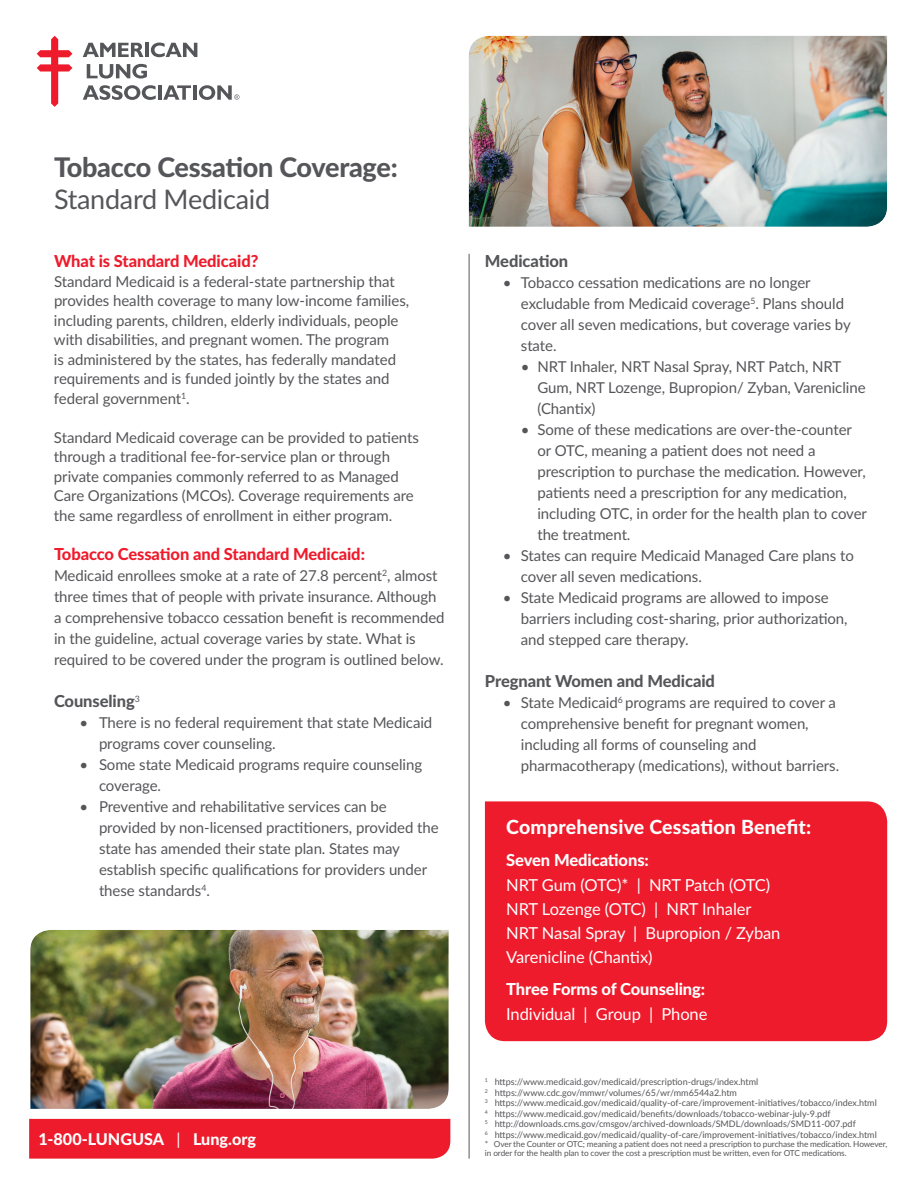
<style>
.page{position:relative;width:918px;height:1188px;background:#fff}
.page>*{position:absolute;margin:0;border:0;box-sizing:border-box;transform-origin:0 0}
.t1{font:800 27px "Lato";letter-spacing:-.015em;color:#555659}
.t2{font:27px "Lato";letter-spacing:-.01em;color:#555659}
.t3{font:800 19.5px "Lato";letter-spacing:.01em;color:#fff}
.t4{font:16.5px/24px "Lato";letter-spacing:-.005em;color:#fff}
.t5{font:800 16.5px "Lato";letter-spacing:-.005em;color:#ee1b2c}
.t6{font:800 16.5px "Lato";letter-spacing:-.005em;color:#555659}
.t7{font:800 16.5px "Lato";letter-spacing:-.005em;color:#fff}
.t8{font:800 16.2px "Lato";color:#fff}
.t9{font:15px/21px "Lato";letter-spacing:-.005em;color:#555659}
.t10{font:9px/10.5px "Lato";color:#555659}
.t11{font:8.25px/9px "Lato";letter-spacing:-.01em;color:#555659}
.s1{font-weight:400}
</style>
<div class="page">
<div style="left:467px;top:35px;width:421px;height:194px;background:#231f20;opacity:.2"></div>
<div style="left:29px;top:1119px;width:421px;height:40px;background:#ee1b2c"></div>
<hr style="left:469px;top:254px;width:1px;height:905px;background:#555659">
<svg style="left:83px;top:43px;width:60px;height:14px"></svg>
<hr style="left:145px;top:43px;width:3px;height:14px;background:#555659">
<svg style="left:151px;top:43px;width:46px;height:14px"></svg>
<svg style="left:87px;top:64px;width:60px;height:15px"></svg>
<svg style="left:83px;top:85px;width:73px;height:15px"></svg>
<hr style="left:158px;top:85px;width:4px;height:15px;background:#555659">
<svg style="left:163px;top:85px;width:28px;height:15px"></svg>
<hr style="left:193px;top:85px;width:3px;height:15px;background:#555659">
<svg style="left:199px;top:85px;width:40px;height:15px"></svg>
<svg style="left:37px;top:36px;width:35px;height:71px"></svg>
<div style="left:28px;top:928px;width:422px;height:182px;background:#231f20;opacity:.2"></div>
<div style="left:485px;top:801px;width:402px;height:240px;background:#ee1b2c"></div>
<h1 class="t1" style="left:54px;top:147px;width:345px">Tobacco Cessation Coverage:</h1>
<h1 class="t2" style="left:54px;top:180px;width:218px">Standard Medicaid</h1>
<p class="t5" style="left:54px;top:249px;width:206px">What is Standard Medicaid?</p>
<p class="t9" style="left:54px;top:271px;width:357px;line-height:19.5px">Standard Medicaid is a federal-state partnership that provides health coverage to many low-income families, including parents, children, elderly individuals, people with disabilities, and pregnant women. The program<br>is administered by the states, has federally mandated requirements and is funded jointly by the states and federal government<sup>1</sup>.</p>
<p class="t9" style="left:54px;top:427px;width:366px;line-height:19.5px">Standard Medicaid coverage can be provided to patients through a traditional fee-for-service plan or through private companies commonly referred to as Managed Care Organizations (MCOs). Coverage requirements are the same regardless of enrollment in either program.</p>
<p class="t5" style="left:54px;top:541px;width:312px">Tobacco Cessation and Standard Medicaid:</p>
<p class="t9" style="left:54px;top:564px;width:392px">Medicaid enrollees smoke at a rate of 27.8 percent<sup>2</sup>, almost three times that of people with private insurance. Although a comprehensive tobacco cessation benefit is recommended in the guideline, actual coverage varies by state. What is required to be covered under the program is outlined below.</p>
<p class="t6" style="left:54px;top:688px;width:87px">Counseling<sup>3</sup></p>
<p class="t9" style="left:99px;top:711px;width:335px;text-indent:-19px">• There is no federal requirement that state Medicaid programs cover counseling.</p>
<p class="t9" style="left:99px;top:753px;width:325px;text-indent:-19px">• Some state Medicaid programs require counseling coverage.</p>
<p class="t9" style="left:99px;top:795px;width:341px;text-indent:-20px">• Preventive and rehabilitative services can be provided by non-licensed practitioners, provided the state has amended their state plan. States may establish specific qualifications for providers under these standards<sup>4</sup>.</p>
<p class="t8" style="left:39px;top:1127px;width:219px">1-800-LUNGUSA <span class="s1">|</span> Lung.org</p>
<p class="t6" style="left:485px;top:249px;width:85px">Medication</p>
<p class="t9" style="left:521px;top:271px;width:331px;text-indent:-18px">• Tobacco cessation medications are no longer excludable from Medicaid coverage<sup>5</sup>. Plans should cover all seven medications, but coverage varies by state.</p>
<p class="t9" style="left:537px;top:355px;width:330px;text-indent:-16px">• NRT Inhaler, NRT Nasal Spray, NRT Patch, NRT<br>Gum, NRT Lozenge, Bupropion/ Zyban, Varenicline (Chantix)</p>
<p class="t9" style="left:537px;top:418px;width:331px;text-indent:-16px">• Some of these medications are over-the-counter or OTC, meaning a patient does not need a prescription to purchase the medication. However, patients need a prescription for any medication, including OTC, in order for the health plan to cover the treatment.</p>
<p class="t9" style="left:521px;top:544px;width:334px;text-indent:-18px">• States can require Medicaid Managed Care plans to cover all seven medications.</p>
<p class="t9" style="left:521px;top:586px;width:328px;text-indent:-18px">• State Medicaid programs are allowed to impose barriers including cost-sharing, prior authorization, and stepped care therapy.</p>
<p class="t6" style="left:485px;top:669px;width:232px">Pregnant Women and Medicaid</p>
<p class="t9" style="left:521px;top:691px;width:320px;text-indent:-18px">• State Medicaid<sup>6</sup> programs are required to cover a comprehensive benefit for pregnant women, including all forms of counseling and pharmacotherapy (medications), without barriers.</p>
<h2 class="t3" style="left:506px;top:813px;width:306px">Comprehensive Cessation Benefit:</h2>
<p class="t7" style="left:506px;top:848px;width:144px">Seven Medications:</p>
<p class="t4" style="left:506px;top:873px;width:276px">NRT Gum (OTC)* | NRT Patch (OTC)<br>NRT Lozenge (OTC) | NRT Inhaler<br>NRT Nasal Spray | Bupropion / Zyban<br>Varenicline (Chantix)</p>
<p class="t7" style="left:506px;top:977px;width:200px">Three Forms of Counseling:</p>
<p class="t4" style="left:506px;top:1002px;width:203px">Individual | Group | Phone</p>
<p class="t10" style="left:485px;top:1076px;width:393px"><sup>1</sup> https://www.medicaid.gov/medicaid/prescription-drugs/index.html<br><sup>2</sup> https://www.cdc.gov/mmwr/volumes/65/wr/mm6544a2.htm<br><sup>3</sup> https://www.medicaid.gov/medicaid/quality-of-care/improvement-initiatives/tobacco/index.html <sup>4</sup> https://www.medicaid.gov/medicaid/benefits/downloads/tobacco-webinar-july-9.pdf<br><sup>5</sup> http://downloads.cms.gov/cmsgov/archived-downloads/SMDL/downloads/SMD11-007.pdf<br><sup>6</sup> https://www.medicaid.gov/medicaid/quality-of-care/improvement-initiatives/tobacco/index.html</p>
<p class="t11" style="left:485px;top:1139px;width:404px">* Over the Counter or OTC; meaning a patient does not need a prescription to purchase the medication. However, in order for the health plan to cover the cost a prescription must be written, even for OTC medications.</p>
</div>
